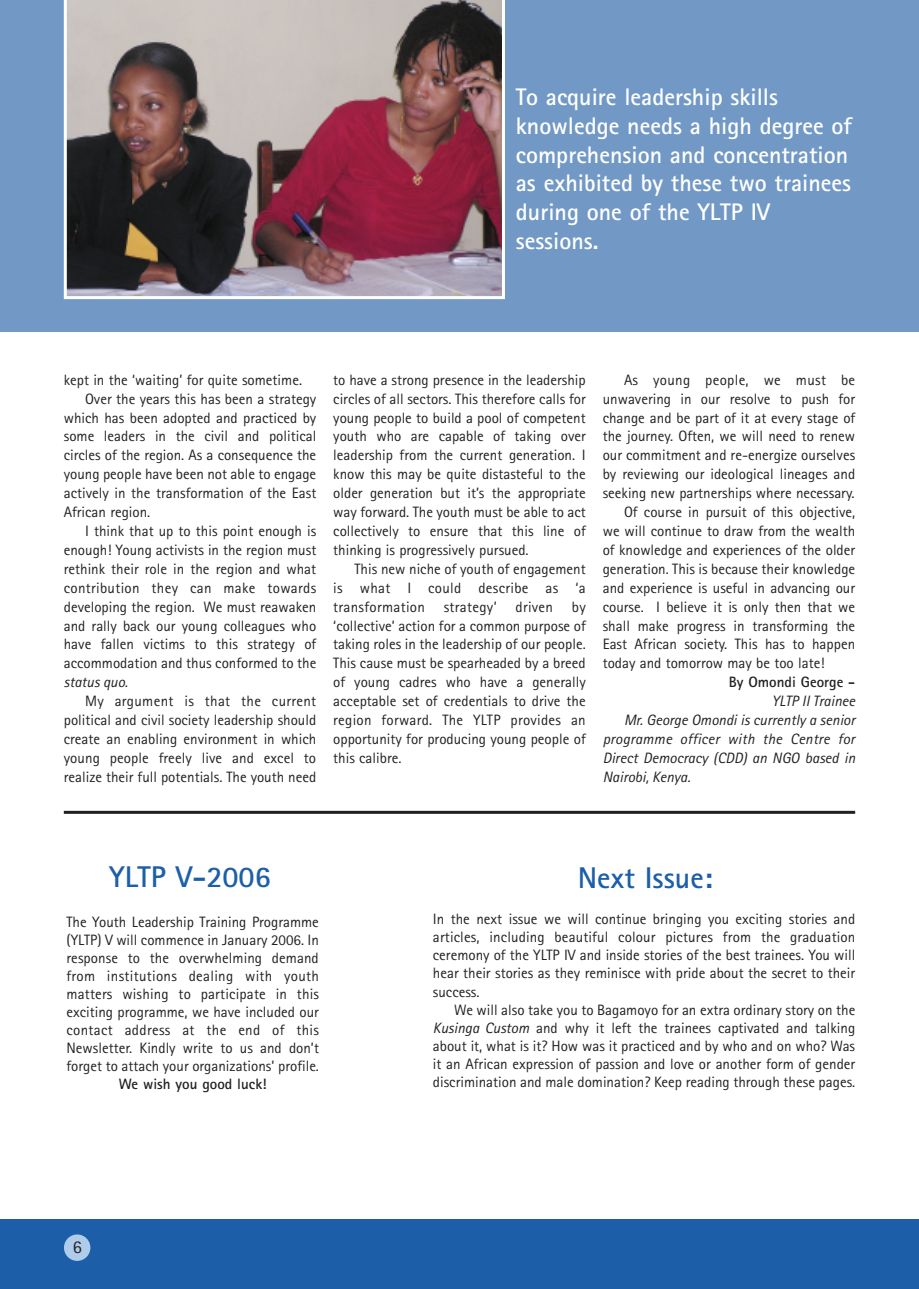
<style>
.page{position:relative;width:919px;height:1289px;background:#fff}
.page>*{position:absolute;margin:0;border:0;box-sizing:border-box;transform-origin:0 0}
.t1{font:700 30px "Rotis Sans Serif";color:#1c5fa8}
.t2{font:700 24px/28.8px "Rotis Sans Serif";color:#fff}
.t3{font:18px "Rotis Sans Serif";color:#231f20}
.t4{font:15px/18.9px "Rotis Sans Serif";color:#231f20;text-align:justify}
.t5{font:italic 15px "Rotis Sans Serif";color:#231f20}
.t6{font:15px "Rotis Sans Serif";letter-spacing:.02em;color:#231f20}
.t7{font:700 15px "Rotis Sans Serif";color:#231f20}
.s1{font-style:italic}
</style>
<div class="page">
<div style="left:906px;top:1218px;width:12px;height:70px;background:#1c5fa8"></div>
<div style="left:0;top:1218px;width:906px;height:70px;background:#1c5fa8"></div>
<div style="left:906px;top:0;width:12px;height:332px;background:#7299c6"></div>
<div style="left:0;top:0;width:906px;height:332px;background:#7299c6"></div>
<div style="left:64px;top:1234px;width:26px;height:26px;background:#afccea;border-radius:50%"></div>
<svg style="left:64px;top:0;width:441px;height:299px;background:#88696d"></svg>
<hr style="left:64px;top:810px;width:791px;height:3px;background:#231f20">
<h2 class="t2" style="left:516px;top:85px;width:337px">To acquire leadership skills knowledge needs a high degree of comprehension and concentration as exhibited by these two trainees during one of the YLTP IV sessions.</h2>
<p class="t4" style="left:64px;top:372px;width:240px">kept in the ‘waiting’ for quite sometime.</p>
<p class="t4" style="left:85px;top:390px;width:233px">Over the years this has been a strategy</p>
<p class="t4" style="left:64px;top:409px;width:254px">which has been adopted and practiced by</p>
<p class="t4" style="left:64px;top:428px;width:254px">some leaders in the civil and political</p>
<p class="t4" style="left:64px;top:447px;width:254px">circles of the region. As a consequence the</p>
<p class="t4" style="left:64px;top:466px;width:254px">young people have been not able to engage</p>
<p class="t4" style="left:64px;top:485px;width:254px">actively in the transformation of the East</p>
<p class="t4" style="left:64px;top:504px;width:88px">African region.</p>
<p class="t4" style="left:85px;top:523px;width:233px">I think that up to this point enough is</p>
<p class="t4" style="left:64px;top:542px;width:254px">enough! Young activists in the region must</p>
<p class="t4" style="left:64px;top:561px;width:254px">rethink their role in the region and what</p>
<p class="t6" style="left:64px;top:582px;width:254px">contribution they can make towards</p>
<p class="t4" style="left:64px;top:598px;width:254px">developing the region. We must reawaken</p>
<p class="t4" style="left:64px;top:617px;width:254px">and rally back our young colleagues who</p>
<p class="t4" style="left:64px;top:636px;width:254px">have fallen victims to this strategy of</p>
<p class="t4" style="left:64px;top:655px;width:254px">accommodation and thus conformed to the</p>
<p class="t5" style="left:64px;top:677px;width:66px">status quo.</p>
<p class="t4" style="left:64px;top:693px;width:254px;text-indent:21px">My argument is that the current political and civil society leadership should create an enabling environment in which young people freely live and excel to realize their full potentials. The youth need</p>
<p class="t4" style="left:333px;top:372px;width:254px">to have a strong presence in the leadership circles of all sectors. This therefore calls for young people to build a pool of competent youth who are capable of taking over leadership from the current generation. I know this may be quite distasteful to the older generation but it’s the appropriate way forward. The youth must be able to act collectively to ensure that this line of thinking is progressively pursued.</p>
<p class="t4" style="left:333px;top:561px;width:254px;text-indent:21px">This new niche of youth of engagement is what I could describe as ‘a transformation</p>
<p class="t4" style="left:333px;top:598px;width:254px;text-indent:238px">by ‘collective’ action for a common purpose of taking roles in the leadership of our people.<br>This cause must be spearheaded by a breed of young cadres who have a generally acceptable set of credentials to drive the region forward. The YLTP provides an opportunity for producing young people of this calibre.</p>
<p class="t6" style="left:443px;top:601px;width:111px">strategy’ driven</p>
<p class="t6" style="left:624px;top:374px;width:233px">As young people, we must be</p>
<p class="t4" style="left:602px;top:390px;width:254px">unwavering in our resolve to push for</p>
<p class="t4" style="left:602px;top:409px;width:254px">change and be part of it at every stage of</p>
<p class="t4" style="left:602px;top:428px;width:254px">the journey. Often, we will need to renew</p>
<p class="t4" style="left:602px;top:447px;width:254px">our commitment and re-energize ourselves</p>
<p class="t4" style="left:602px;top:466px;width:254px">by reviewing our ideological lineages and</p>
<p class="t4" style="left:602px;top:485px;width:253px">seeking new partnerships where necessary.</p>
<p class="t4" style="left:624px;top:504px;width:233px">Of course in pursuit of this objective,</p>
<p class="t4" style="left:602px;top:523px;width:254px">we will continue to draw from the wealth</p>
<p class="t4" style="left:602px;top:542px;width:254px">of knowledge and experiences of the older</p>
<p class="t4" style="left:602px;top:561px;width:254px">generation. This is because their knowledge</p>
<p class="t4" style="left:602px;top:579px;width:254px">and experience is useful in advancing our</p>
<p class="t4" style="left:602px;top:598px;width:254px">course. I believe it is only then that we</p>
<p class="t4" style="left:602px;top:617px;width:254px">shall make progress in transforming the</p>
<p class="t4" style="left:602px;top:636px;width:254px">East African society. This has to happen</p>
<p class="t4" style="left:602px;top:655px;width:223px">today and tomorrow may be too late!</p>
<p class="t7" style="left:728px;top:677px;width:128px">By Omondi George -</p>
<p class="t5" style="left:771px;top:695px;width:85px">YLTP II Trainee</p>
<p class="t5" style="left:624px;top:714px;width:233px">Mr. George Omondi is currently a senior</p>
<p class="t5" style="left:602px;top:733px;width:254px">programme officer with the Centre for</p>
<p class="t5" style="left:602px;top:752px;width:254px">Direct Democracy (CDD) an NGO based in</p>
<p class="t5" style="left:602px;top:771px;width:89px">Nairobi, Kenya.</p>
<h1 class="t1" style="left:109px;top:866px;width:163px">YLTP V-2006</h1>
<p class="t4" style="left:66px;top:914px;width:254px;line-height:18px">The Youth Leadership Training Programme (YLTP) V will commence in January 2006. In response to the overwhelming demand from institutions dealing with youth matters wishing to participate in this exciting programme, we have included our contact address at the end of this Newsletter. Kindly write to us and don’t forget to attach your organizations’ profile.</p>
<p class="t7" style="left:119px;top:1078px;width:149px">We wish you good luck!</p>
<h1 class="t1" style="left:577px;top:867px;width:136px">Next Issue:</h1>
<p class="t4" style="left:433px;top:911px;width:424px;line-height:18px">In the next issue we will continue bringing you exciting stories and articles, including beautiful colour pictures from the graduation ceremony of the YLTP IV and inside stories of the best trainees. You will hear their stories as they reminisce with pride about the secret to their success.</p>
<p class="t4" style="left:433px;top:1001px;width:424px;line-height:18px;text-indent:21px">We will also take you to Bagamoyo for an extra ordinary story on the <span class="s1">Kusinga Custom</span> and why it left the trainees captivated and talking about it, what is it? How was it practiced and by who and on who? Was it an African expression of passion and love or another form of gender discrimination and male domination? Keep reading through these pages.</p>
<p class="t3" style="left:73px;top:1240px;width:10px">6</p>
</div>
